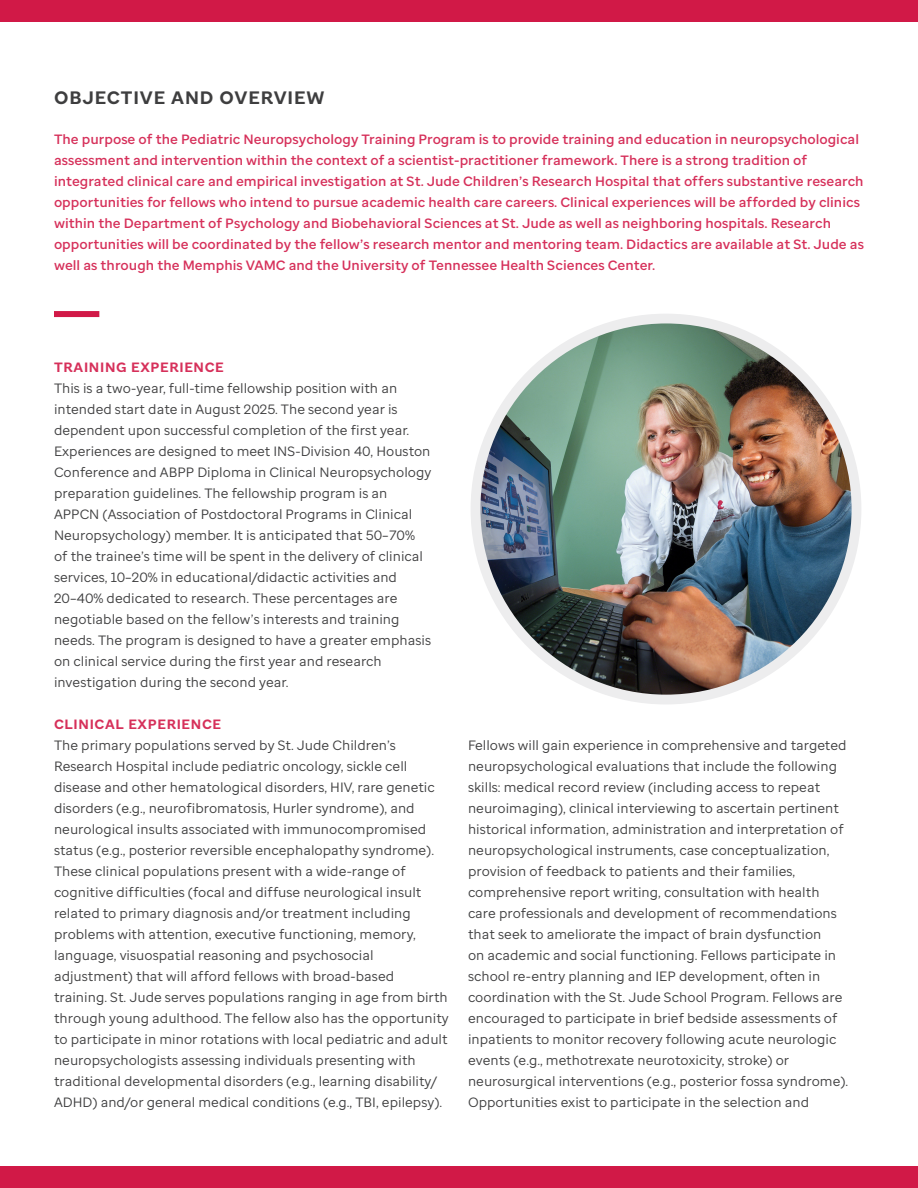
<style>
.page{position:relative;width:918px;height:1188px;background:#fff}
.page>*{position:absolute;margin:0;border:0;box-sizing:border-box;transform-origin:0 0}
.intro{font:700 18px "St Jude Sans";letter-spacing:.05em;color:#3e3e3f}
.bullet_body{font:13.5px/21px "St Jude Sans";color:#3e3e3f}
.t1{font:600 13.5px/21px "St Jude Sans";color:#d6305a}
.bullet_body-2{font:700 13.5px "St Jude Sans";letter-spacing:.05em;color:#d6305a}
</style>
<div class="page">
<div style="left:0;top:1166px;width:918px;height:22px;background:#d11947"></div>
<div style="left:0;top:0;width:918px;height:22px;background:#d11947"></div>
<img style="left:476px;top:319px;width:380px;height:381px;border-radius:190px">
<div style="left:471px;top:314px;width:390px;height:390px;border:10px solid #ededee;border-radius:50%"></div>
<div style="left:54px;top:311px;width:45px;height:6px;background:#d11947"></div>
<p class="intro" style="left:54px;top:86px;width:272px">OBJECTIVE AND OVERVIEW</p>
<p class="t1" style="left:54px;top:128px;width:812px">The purpose of the Pediatric Neuropsychology Training Program is to provide training and education in neuropsychological assessment and intervention within the context of a scientist-practitioner framework. There is a strong tradition of integrated clinical care and empirical investigation at St. Jude Children’s Research Hospital that offers substantive research opportunities for fellows who intend to pursue academic health care careers. Clinical experiences will be afforded by clinics within the Department of Psychology and Biobehavioral Sciences at St. Jude as well as neighboring hospitals. Research opportunities will be coordinated by the fellow’s research mentor and mentoring team. Didactics are available at St. Jude as well as through the Memphis VAMC and the University of Tennessee Health Sciences Center.</p>
<p class="bullet_body-2" style="left:54px;top:358px;width:171px">TRAINING EXPERIENCE</p>
<p class="bullet_body" style="left:54px;top:377px;width:345px">This is a two-year, full-time fellowship position with an</p>
<p class="bullet_body" style="left:54px;top:398px;width:345px">intended start date in August 2025. The second year is</p>
<p class="bullet_body" style="left:54px;top:419px;width:357px">dependent upon successful completion of the first year.</p>
<p class="bullet_body" style="left:54px;top:440px;width:378px">Experiences are designed to meet INS-Division 40, Houston</p>
<p class="bullet_body" style="left:54px;top:461px;width:379px">Conference and ABPP Diploma in Clinical Neuropsychology</p>
<p class="bullet_body" style="left:54px;top:482px;width:335px">preparation guidelines. The fellowship program is an</p>
<p class="bullet_body" style="left:54px;top:503px;width:360px">APPCN (Association of Postdoctoral Programs in Clinical</p>
<p class="bullet_body" style="left:54px;top:524px;width:362px">Neuropsychology) member. It is anticipated that 50–70%</p>
<p class="bullet_body" style="left:54px;top:545px;width:371px">of the trainee’s time will be spent in the delivery of clinical</p>
<p class="bullet_body" style="left:54px;top:566px;width:345px">services, 10–20% in educational/didactic activities and</p>
<p class="bullet_body" style="left:54px;top:587px;width:345px">20–40% dedicated to research. These percentages are</p>
<p class="bullet_body" style="left:54px;top:608px;width:347px">negotiable based on the fellow’s interests and training</p>
<p class="bullet_body" style="left:54px;top:629px;width:379px">needs. The program is designed to have a greater emphasis</p>
<p class="bullet_body" style="left:54px;top:650px;width:329px">on clinical service during the first year and research</p>
<p class="bullet_body" style="left:54px;top:671px;width:236px">investigation during the second year.</p>
<p class="bullet_body-2" style="left:54px;top:715px;width:169px">CLINICAL EXPERIENCE</p>
<p class="bullet_body" style="left:54px;top:734px;width:343px">The primary populations served by St. Jude Children’s</p>
<p class="bullet_body" style="left:54px;top:755px;width:355px">Research Hospital include pediatric oncology, sickle cell</p>
<p class="bullet_body" style="left:54px;top:776px;width:396px">disease and other hematological disorders, HIV, rare genetic disorders (e.g., neurofibromatosis, Hurler syndrome), and neurological insults associated with immunocompromised status (e.g., posterior reversible encephalopathy syndrome).<br>These clinical populations present with a wide-range of cognitive difficulties (focal and diffuse neurological insult related to primary diagnosis and/or treatment including problems with attention, executive functioning, memory, language, visuospatial reasoning and psychosocial adjustment) that will afford fellows with broad-based training. St. Jude serves populations ranging in age from birth through young adulthood. The fellow also has the opportunity to participate in minor rotations with local pediatric and adult neuropsychologists assessing individuals presenting with traditional developmental disorders (e.g., learning disability/ ADHD) and/or general medical conditions (e.g., TBI, epilepsy).</p>
<p class="bullet_body" style="left:468px;top:734px;width:380px">Fellows will gain experience in comprehensive and targeted neuropsychological evaluations that include the following skills: medical record review (including access to repeat</p>
<p class="bullet_body" style="left:468px;top:797px;width:373px">neuroimaging), clinical interviewing to ascertain pertinent</p>
<p class="bullet_body" style="left:468px;top:818px;width:377px">historical information, administration and interpretation of</p>
<p class="bullet_body" style="left:468px;top:839px;width:363px">neuropsychological instruments, case conceptualization,</p>
<p class="bullet_body" style="left:468px;top:860px;width:329px">provision of feedback to patients and their families,</p>
<p class="bullet_body" style="left:468px;top:881px;width:370px">comprehensive report writing, consultation with health care professionals and development of recommendations that seek to ameliorate the impact of brain dysfunction</p>
<p class="bullet_body" style="left:468px;top:944px;width:370px">on academic and social functioning. Fellows participate in</p>
<p class="bullet_body" style="left:468px;top:965px;width:354px">school re-entry planning and IEP development, often in</p>
<p class="bullet_body" style="left:468px;top:986px;width:376px">coordination with the St. Jude School Program. Fellows are</p>
<p class="bullet_body" style="left:468px;top:1007px;width:371px">encouraged to participate in brief bedside assessments of</p>
<p class="bullet_body" style="left:468px;top:1028px;width:370px">inpatients to monitor recovery following acute neurologic</p>
<p class="bullet_body" style="left:468px;top:1049px;width:323px">events (e.g., methotrexate neurotoxicity, stroke) or</p>
<p class="bullet_body" style="left:468px;top:1070px;width:382px">neurosurgical interventions (e.g., posterior fossa syndrome).</p>
<p class="bullet_body" style="left:468px;top:1091px;width:343px">Opportunities exist to participate in the selection and</p>
</div>
